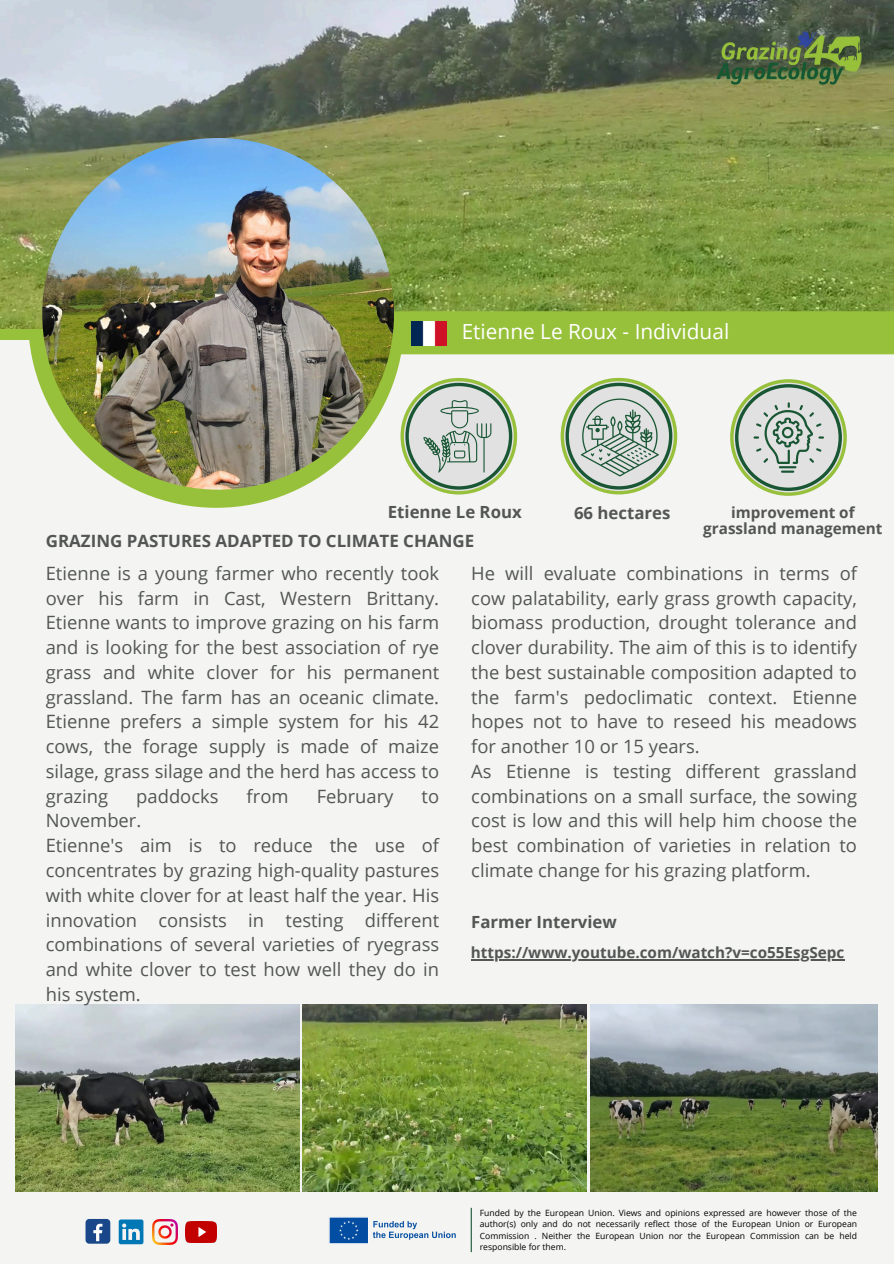
<style>
.page{position:relative;width:894px;height:1264px;background:#fff}
.page>*{position:absolute;margin:0;border:0;box-sizing:border-box;transform-origin:0 0}
.t1{font:20.85px "Open Sans";color:#fff}
.t2{font:18.3px/24.8px "Open Sans";color:#535655}
.t3{font:700 16.95px "Open Sans";color:#535655}
.t4{font:700 16.8px "Open Sans";color:#535655}
.t5{font:700 15.3px/15.8px "Open Sans";color:#535655;text-align:center}
.t6{font:8.55px/11.4px "Open Sans";color:#000;text-align:justify}
</style>
<div class="page">
<div style="left:0;top:0;width:893px;height:1263px;background:#f4f5f3"></div>
<hr style="left:470px;top:1207px;width:1px;height:45px;background:#195634">
<div style="left:28px;top:132px;width:376px;height:376px;background:#98c13b;border-radius:50%"></div>
<img style="left:0;top:0;width:893px;height:328px">
<div style="left:389px;top:311px;width:504px;height:43px;background:#98c13b"></div>
<img style="left:42px;top:138px;width:352px;height:351px;border-radius:50%">
<img style="left:709px;top:26px;width:159px;height:63px">
<img style="left:329px;top:1217px;width:127px;height:27px">
<svg style="left:730px;top:379px;width:116px;height:117px"></svg>
<svg style="left:400px;top:378px;width:117px;height:116px"></svg>
<svg style="left:560px;top:378px;width:117px;height:116px"></svg>
<img style="left:16px;top:1004px;width:283px;height:187px">
<img style="left:303px;top:1004px;width:283px;height:187px">
<img style="left:590px;top:1004px;width:287px;height:187px">
<div style="left:85px;top:1218px;width:25px;height:25px;background:#1a4789;border-radius:4px"></div>
<svg style="left:93px;top:1223px;width:9px;height:18px"></svg>
<img style="left:186px;top:1221px;width:30px;height:21px">
<svg style="left:119px;top:1219px;width:24px;height:25px"></svg>
<img style="left:152px;top:1219px;width:25px;height:25px">
<img style="left:412px;top:321px;width:34px;height:24px">
<hr style="left:470px;top:959px;width:374px;height:1px;background:#535655">
<p class="t1" style="left:461px;top:316px;width:269px">Etienne Le Roux - Individual</p>
<p class="t4" style="left:388px;top:499px;width:135px">Etienne Le Roux</p>
<p class="t4" style="left:574px;top:501px;width:98px">66 hectares</p>
<p class="t5" style="left:703px;top:504px;width:181px">improvement of grassland management</p>
<p class="t3" style="left:46px;top:529px;width:430px">GRAZING PASTURES ADAPTED TO CLIMATE CHANGE</p>
<p class="t2" style="left:46px;top:560px;width:395px;text-align:justify">Etienne is a young farmer who recently took over his farm in Cast, Western Brittany.<br>Etienne wants to improve grazing on his farm and is looking for the best association of rye grass and white clover for his permanent grassland. The farm has an oceanic climate.<br>Etienne prefers a simple system for his 42 cows, the forage supply is made of maize silage, grass silage and the herd has access to grazing</p>
<p class="t2" style="left:136px;top:783px;width:84px">paddocks</p>
<p class="t2" style="left:246px;top:783px;width:43px">from</p>
<p class="t2" style="left:316px;top:783px;width:78px">February</p>
<p class="t2" style="left:421px;top:783px;width:19px">to</p>
<p class="t2" style="left:46px;top:808px;width:395px">November.<br>Etienne's aim is to reduce the use of concentrates by grazing high-quality pastures with white clover for at least half the year. His innovation consists in testing different combinations of several varieties of ryegrass and white clover to test how well they do in his system.</p>
<p class="t2" style="left:471px;top:560px;width:387px">He will evaluate combinations in terms of cow palatability, early grass growth capacity, biomass production, drought tolerance and clover durability. The aim of this is to identify the best sustainable composition adapted to the farm's pedoclimatic context. Etienne hopes not to have to reseed his meadows for another 10 or 15 years.<br>As Etienne is testing different grassland combinations on a small surface, the sowing cost is low and this will help him choose the best combination of varieties in relation to climate change for his grazing platform.</p>
<p class="t4" style="left:471px;top:910px;width:147px">Farmer Interview</p>
<h2 class="t5" style="left:470px;top:944px;width:375px">https://www.youtube.com/watch?v=co55EsgSepc</h2>
<p class="t6" style="left:479px;top:1206px;width:379px">Funded by the European Union. Views and opinions expressed are however those of the author(s) only and do not necessarily reflect those of the European Union or European Commission . Neither the European Union nor the European Commission can be held responsible for them.</p>
</div>
